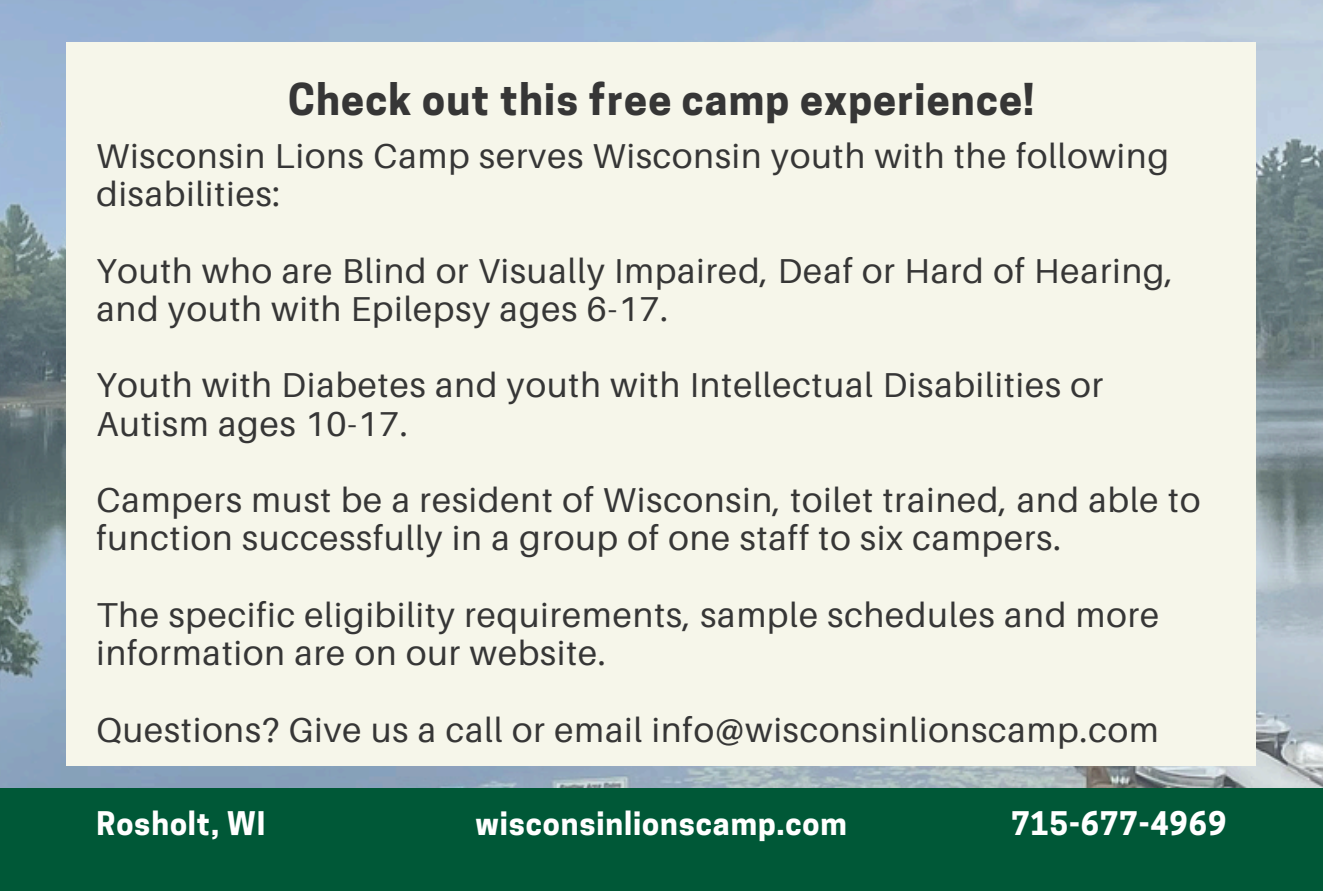
<style>
.page{position:relative;width:1323px;height:891px;background:#fff}
.page>*{position:absolute;margin:0;border:0;box-sizing:border-box;transform-origin:0 0}
.t1{font:700 41.1px "Cooper Hewitt";letter-spacing:.03em;color:#363636}
.t2{font:34.5px/38.4px "Aileron";letter-spacing:.03em;color:#363636}
.t3{font:700 30.6px "Cooper Hewitt";letter-spacing:.03em;color:#fff}
</style>
<div class="page">
<img style="left:0;top:0;width:1323px;height:891px">
<div style="left:66px;top:43px;width:1189px;height:723px;background:#f6f6ea"></div>
<div style="left:0;top:789px;width:1323px;height:101px;background:#005837"></div>
<h1 class="t1" style="left:288px;top:84px;width:747px">Check out this free camp experience!</h1>
<h2 class="t2" style="left:96px;top:136px;width:1074px">Wisconsin Lions Camp serves Wisconsin youth with the following disabilities:</h2>
<h2 class="t2" style="left:96px;top:251px;width:1078px">Youth who are Blind or Visually Impaired, Deaf or Hard of Hearing, and youth with Epilepsy ages 6-17.</h2>
<h2 class="t2" style="left:96px;top:365px;width:1008px">Youth with Diabetes and youth with Intellectual Disabilities or<br>Autism ages 10-17.</h2>
<h2 class="t2" style="left:96px;top:480px;width:1105px">Campers must be a resident of Wisconsin, toilet trained, and able to function successfully in a group of one staff to six campers.</h2>
<h2 class="t2" style="left:96px;top:595px;width:1064px">The specific eligibility requirements, sample schedules and more information are on our website.</h2>
<h2 class="t2" style="left:96px;top:710px;width:1063px">Questions? Give us a call or email info@wisconsinlionscamp.com</h2>
<p class="t3" style="left:96px;top:812px;width:170px">Rosholt, WI</p>
<p class="t3" style="left:475px;top:812px;width:373px">wisconsinlionscamp.com</p>
<p class="t3" style="left:1011px;top:812px;width:217px">715-677-4969</p>
</div>
